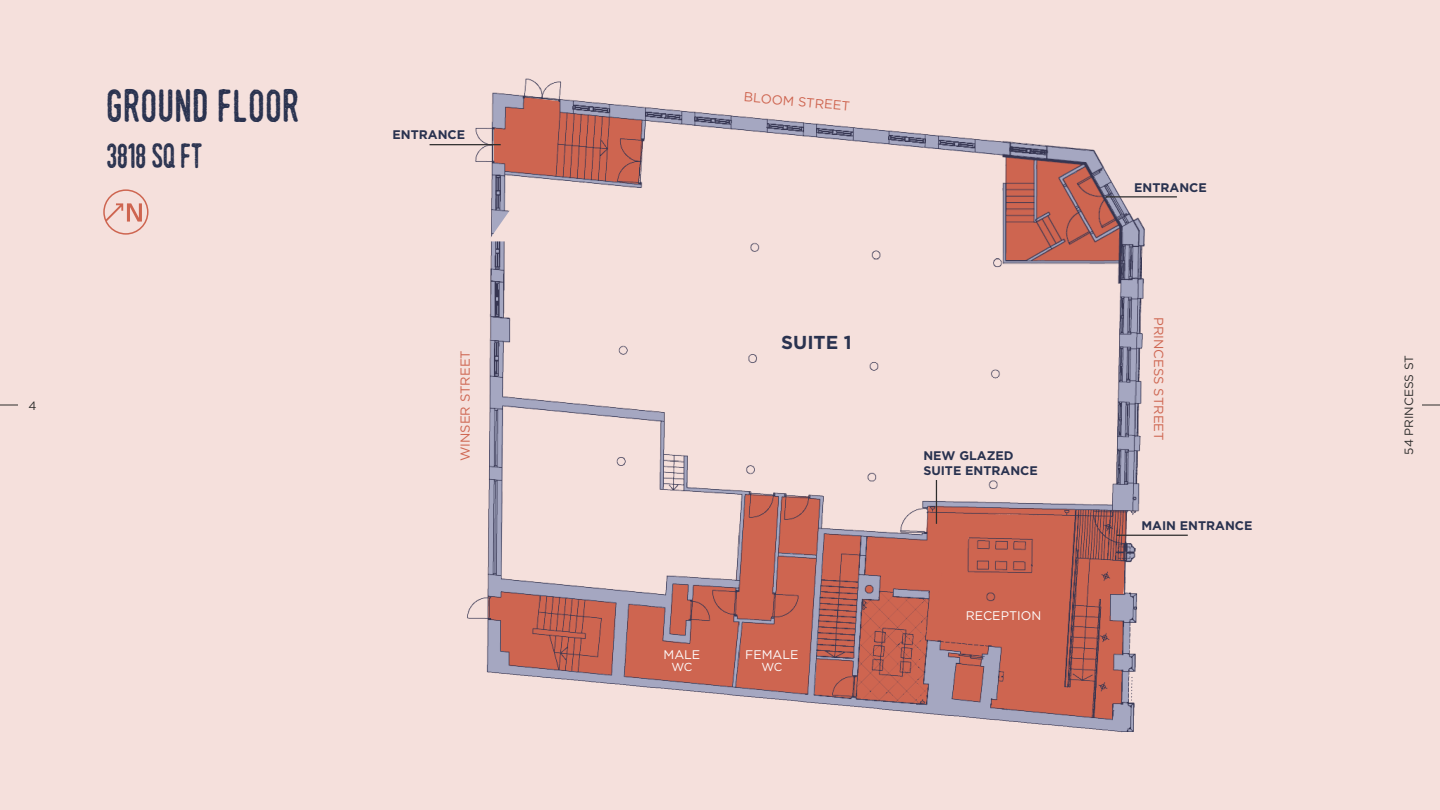
<style>
.page{position:relative;width:1440px;height:810px;background:#f5e0dc}
.page>*{position:absolute;margin:0;border:0;box-sizing:border-box;transform-origin:0 0}
.t1{font:45px "Rochoes";letter-spacing:-.01em;color:#29324f}
.t2{font:33.75px "Rochoes";letter-spacing:-.04em;color:#29324f}
.t3{font:700 18.75px "Gotham";color:#29324f}
.t4{font:13.05px "Gotham";color:#ce6550}
.t5{font:700 12.45px "Gotham";color:#29324f}
.t6{font:12.45px "Gotham";color:#fefdfd}
.t7{font:12px "Gotham";color:#2d2d2c}
.t8{font:11.62px "Gotham";color:#fefdfd}
</style>
<div class="page">
<svg style="left:106px;top:203px;width:36px;height:19px"></svg>
<div style="left:103px;top:189px;width:46px;height:46px;border:2px solid #ce6550;border-radius:50%"></div>
<svg style="left:0;top:405px;width:18px;height:1px"></svg>
<svg style="left:1422px;top:405px;width:18px;height:1px"></svg>
<img style="left:457px;top:78px;width:705px;height:655px">
<hr style="left:1106px;top:196px;width:71px;height:1px;background:#2d2d2c">
<hr style="left:430px;top:144px;width:71px;height:1px;background:#2d2d2c">
<hr style="left:1117px;top:535px;width:71px;height:1px;background:#2d2d2c">
<hr style="left:936px;top:480px;width:1px;height:44px;background:#2d2d2c">
<svg style="left:488px;top:97px;width:157px;height:144px"></svg>
<p class="t1" style="left:106px;top:80px;width:195px">GROUND FLOOR</p>
<p class="t2" style="left:106px;top:137px;width:99px">3818 SQ FT</p>
<p class="t7" style="left:28px;top:399px;width:10px">4</p>
<p class="t5" style="left:392px;top:128px;width:74px">ENTRANCE</p>
<p class="t4" style="left:458px;top:461px;width:113px;rotate:-90deg">WINSER STREET</p>
<p class="t4" style="left:745px;top:90px;width:108px;rotate:5deg">BLOOM STREET</p>
<p class="t3" style="left:781px;top:331px;width:72px">SUITE 1</p>
<p class="t6" style="left:664px;top:648px;width:38px">MALE</p>
<p class="t8" style="left:671px;top:660px;width:22px">WC</p>
<p class="t6" style="left:745px;top:648px;width:55px">FEMALE</p>
<p class="t8" style="left:761px;top:660px;width:22px">WC</p>
<p class="t5" style="left:923px;top:448px;width:92px">NEW GLAZED</p>
<p class="t5" style="left:923px;top:463px;width:116px">SUITE ENTRANCE</p>
<p class="t6" style="left:966px;top:609px;width:77px">RECEPTION</p>
<p class="t5" style="left:1134px;top:180px;width:74px">ENTRANCE</p>
<p class="t4" style="left:1166px;top:317px;width:125px;rotate:90deg">PRINCESS STREET</p>
<p class="t5" style="left:1141px;top:518px;width:113px">MAIN ENTRANCE</p>
<p class="t7" style="left:1402px;top:455px;width:101px;rotate:-90deg">54 PRINCESS ST</p>
</div>
